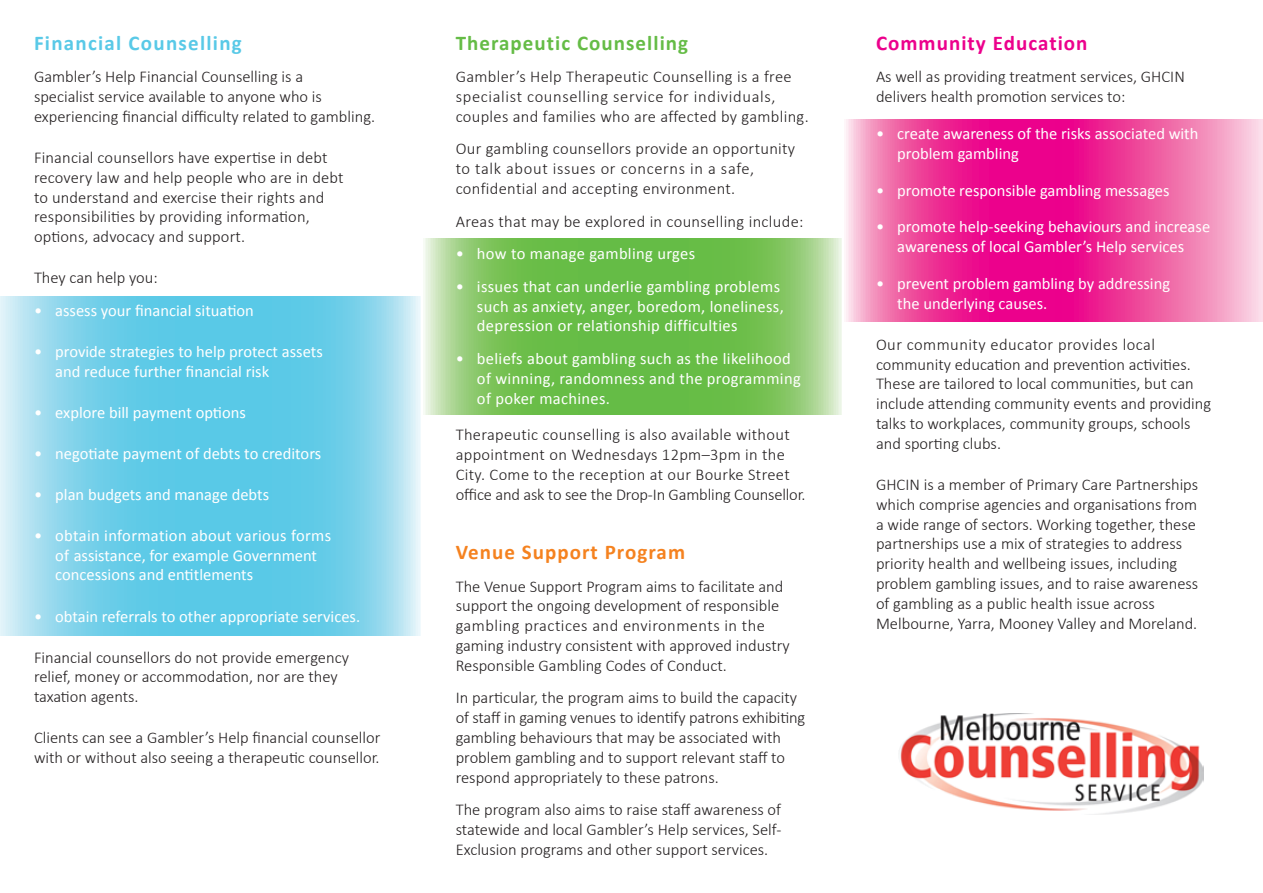
<style>
.page{position:relative;width:1263px;height:893px;background:#fff}
.page>*{position:absolute;margin:0;border:0;box-sizing:border-box;transform-origin:0 0}
.t1{font:700 21px "Calibri";letter-spacing:.05em;color:#65bc46}
.t2{font:700 21px "Calibri";letter-spacing:.06em;color:#59c9e7}
.t3{font:700 21px "Calibri";letter-spacing:.05em;color:#f5821f}
.t4{font:700 21px "Calibri";letter-spacing:.05em;color:#ec008c}
.t5{font:300 16.5px/19.8px "Calibri";color:#231f20}
.t6{font:16.5px/19.8px "Calibri";color:#fff}
.t7{font:300 16.5px/19.8px "Calibri";letter-spacing:.02em;color:#231f20}
.t8{font:16.5px/19.8px "Calibri";letter-spacing:.02em;color:#fff}
</style>
<div class="page">
<svg style="left:0;top:297px;width:421px;height:339px;background:#79d1ea"></svg>
<svg style="left:425px;top:238px;width:417px;height:177px;background:#7ec560"></svg>
<svg style="left:846px;top:119px;width:417px;height:202px;background:#ef4ea4"></svg>
<img style="left:899px;top:714px;width:305px;height:101px">
<p class="t2" style="left:34px;top:28px;width:209px">Financial Counselling</p>
<p class="t5" style="left:34px;top:67px;width:343px">Gambler’s Help Financial Counselling is a<br>specialist service available to anyone who is experiencing financial difficulty related to gambling.</p>
<p class="t5" style="left:34px;top:147px;width:311px">Financial counsellors have expertise in debt recovery law and help people who are in debt to understand and exercise their rights and responsibilities by providing information, options, advocacy and support.</p>
<p class="t5" style="left:34px;top:268px;width:125px">They can help you:</p>
<p class="t6" style="left:34px;top:300px;width:221px">• assess your financial situation</p>
<p class="t6" style="left:55px;top:341px;width:269px;text-indent:-21px">• provide strategies to help protect assets and reduce further financial risk</p>
<p class="t6" style="left:34px;top:402px;width:213px">• explore bill payment options</p>
<p class="t6" style="left:34px;top:443px;width:289px">• negotiate payment of debts to creditors</p>
<p class="t6" style="left:34px;top:484px;width:237px">• plan budgets and manage debts</p>
<p class="t6" style="left:55px;top:525px;width:277px;text-indent:-21px">• obtain information about various forms of assistance, for example Government concessions and entitlements</p>
<p class="t6" style="left:34px;top:606px;width:328px">• obtain referrals to other appropriate services.</p>
<p class="t5" style="left:34px;top:647px;width:316px">Financial counsellors do not provide emergency relief, money or accommodation, nor are they taxation agents.</p>
<p class="t5" style="left:34px;top:728px;width:348px">Clients can see a Gambler’s Help financial counsellor with or without also seeing a therapeutic counsellor.</p>
<p class="t1" style="left:456px;top:28px;width:234px">Therapeutic Counselling</p>
<p class="t7" style="left:456px;top:67px;width:354px">Gambler’s Help Therapeutic Counselling is a free specialist counselling service for individuals, couples and families who are affected by gambling.</p>
<p class="t7" style="left:456px;top:139px;width:341px">Our gambling counsellors provide an opportunity to talk about issues or concerns in a safe, confidential and accepting environment.</p>
<p class="t7" style="left:456px;top:211px;width:349px">Areas that may be explored in counselling include:</p>
<p class="t8" style="left:456px;top:243px;width:241px">• how to manage gambling urges</p>
<p class="t8" style="left:477px;top:276px;width:308px;text-indent:-21px">• issues that can underlie gambling problems such as anxiety, anger, boredom, loneliness, depression or relationship difficulties</p>
<p class="t8" style="left:477px;top:348px;width:325px;text-indent:-21px">• beliefs about gambling such as the likelihood of winning, randomness and the programming of poker machines.</p>
<p class="t7" style="left:456px;top:425px;width:351px">Therapeutic counselling is also available without appointment on Wednesdays 12pm–3pm in the City. Come to the reception at our Bourke Street office and ask to see the Drop-In Gambling Counsellor.</p>
<p class="t3" style="left:456px;top:537px;width:231px">Venue Support Program</p>
<p class="t5" style="left:456px;top:576px;width:336px">The Venue Support Program aims to facilitate and support the ongoing development of responsible gambling practices and environments in the gaming industry consistent with approved industry Responsible Gambling Codes of Conduct.</p>
<p class="t5" style="left:456px;top:688px;width:351px">In particular, the program aims to build the capacity of staff in gaming venues to identify patrons exhibiting gambling behaviours that may be associated with problem gambling and to support relevant staff to respond appropriately to these patrons.</p>
<p class="t5" style="left:456px;top:799px;width:327px;text-align:justify">The program also aims to raise staff awareness of statewide and local Gambler’s Help services, Self-Exclusion programs and other support services.</p>
<p class="t4" style="left:876px;top:28px;width:213px">Community Education</p>
<p class="t5" style="left:876px;top:67px;width:310px">As well as providing treatment services, GHCIN delivers health promotion services to:</p>
<p class="t6" style="left:897px;top:123px;width:303px;text-indent:-21px">• create awareness of the risks associated with problem gambling</p>
<p class="t6" style="left:876px;top:180px;width:295px">• promote responsible gambling messages</p>
<p class="t6" style="left:876px;top:217px;width:336px;text-align:center">• promote help-seeking behaviours and increase awareness of local Gambler’s Help services</p>
<p class="t6" style="left:897px;top:273px;width:274px;text-indent:-21px">• prevent problem gambling by addressing the underlying causes.</p>
<p class="t5" style="left:876px;top:334px;width:337px">Our community educator provides local community education and prevention activities.<br>These are tailored to local communities, but can include attending community events and providing talks to workplaces, community groups, schools and sporting clubs.</p>
<p class="t5" style="left:876px;top:474px;width:324px">GHCIN is a member of Primary Care Partnerships which comprise agencies and organisations from a wide range of sectors. Working together, these partnerships use a mix of strategies to address priority health and wellbeing issues, including problem gambling issues, and to raise awareness of gambling as a public health issue across Melbourne, Yarra, Mooney Valley and Moreland.</p>
</div>
